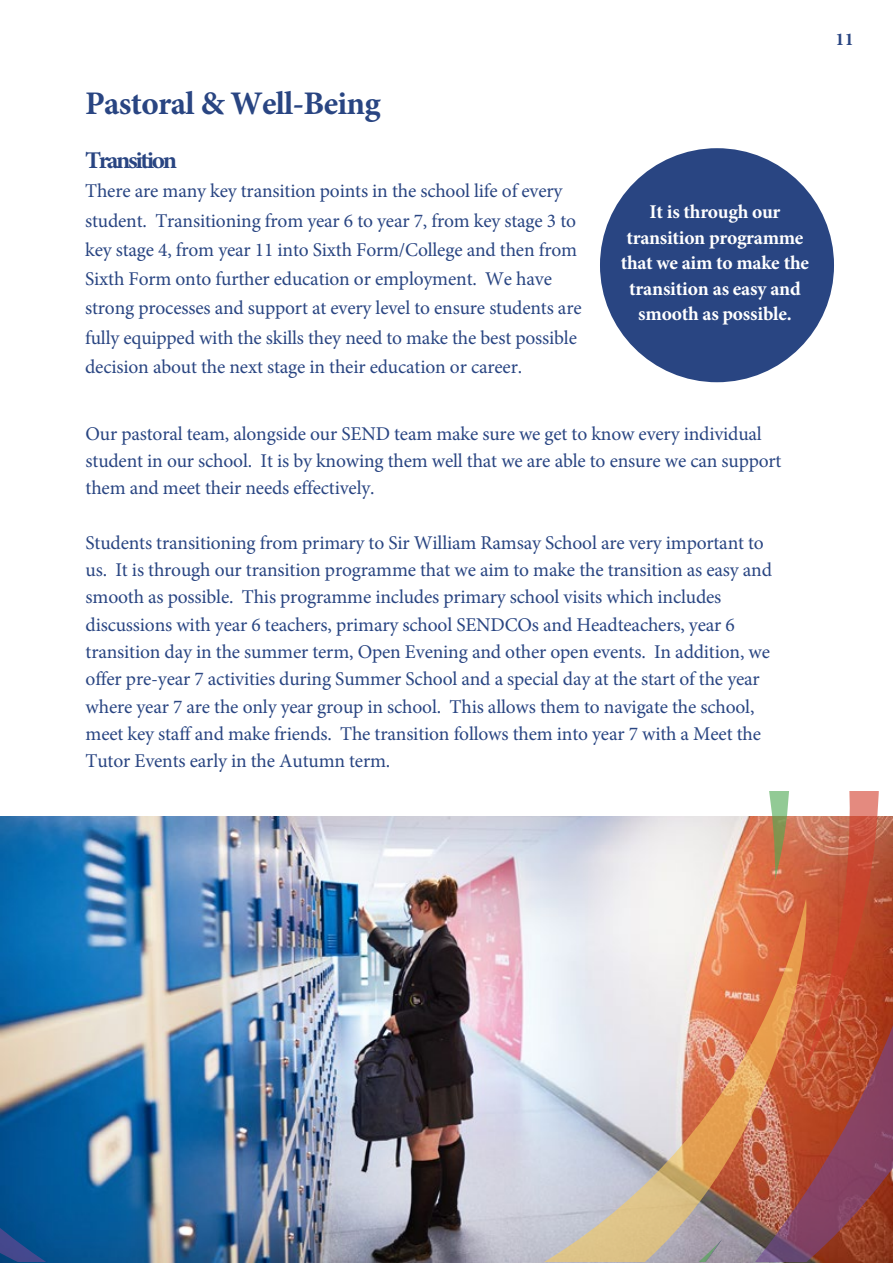
<style>
.page{position:relative;width:893px;height:1263px;background:#fff}
.page>*{position:absolute;margin:0;border:0;box-sizing:border-box;transform-origin:0 0}
.t1{font:700 33px "Minion Pro";letter-spacing:-.02em;color:#294582}
.t2{font:700 24px "Minion Pro";letter-spacing:-.095em;color:#294582;scale:1.05 1}
.t3{font:19.5px/27.3px "Minion Pro";letter-spacing:-.01em;color:#294582}
.t4{font:700 19.5px/25.5px "Minion Pro";letter-spacing:-.015em;color:#fff;text-align:center}
.t5{font:700 18px "Minion Pro";color:#294582}
</style>
<div class="page">
<svg style="left:811px;top:1070px;width:82px;height:191px;background:#944144"></svg>
<svg style="left:811px;top:791px;width:82px;height:279px;background:#c35b40"></svg>
<img style="left:0;top:791px;width:811px;height:470px">
<div style="left:600px;top:148px;width:234px;height:234px;background:#294582;border-radius:50%"></div>
<h1 class="t1" style="left:85px;top:80px;width:297px">Pastoral &amp; Well-Being</h1>
<p class="t2" style="left:85px;top:143px;width:89px">Transition</p>
<p class="t3" style="left:85px;top:177px;width:498px;line-height:29.2px">There are many key transition points in the school life of every student. Transitioning from year 6 to year 7, from key stage 3 to key stage 4, from year 11 into Sixth Form/College and then from Sixth Form onto further education or employment. We have strong processes and support at every level to ensure students are fully equipped with the skills they need to make the best possible decision about the next stage in their education or career.</p>
<p class="t4" style="left:621px;top:199px;width:190px">It is through our transition programme that we aim to make the transition as easy and smooth as possible.</p>
<p class="t3" style="left:86px;top:420px;width:697px">Our pastoral team, alongside our SEND team make sure we get to know every individual student in our school. It is by knowing them well that we are able to ensure we can support them and meet their needs effectively.</p>
<p class="t3" style="left:86px;top:529px;width:688px">Students transitioning from primary to Sir William Ramsay School are very important to us. It is through our transition programme that we aim to make the transition as easy and smooth as possible. This programme includes primary school visits which includes discussions with year 6 teachers, primary school SENDCOs and Headteachers, year 6 transition day in the summer term, Open Evening and other open events. In addition, we offer pre-year 7 activities during Summer School and a special day at the start of the year where year 7 are the only year group in school. This allows them to navigate the school, meet key staff and make friends. The transition follows them into year 7 with a Meet the Tutor Events early in the Autumn term.</p>
<p class="t5" style="left:835px;top:27px;width:20px">11</p>
</div>
